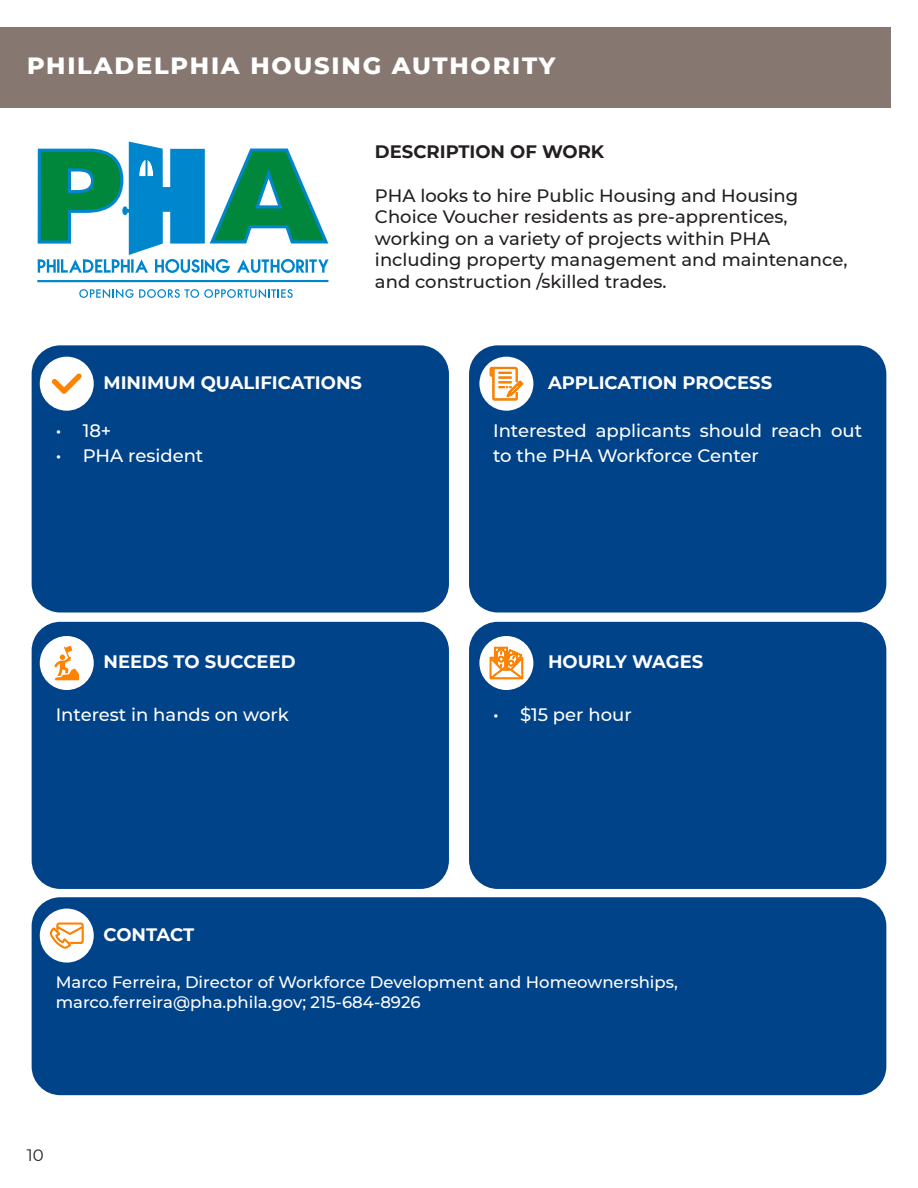
<style>
.page{position:relative;width:918px;height:1188px;background:#fff}
.page>*{position:absolute;margin:0;border:0;box-sizing:border-box;transform-origin:0 0}
.t1{font:800 24px "Montserrat";letter-spacing:.075em;color:#fff}
.t2{font:500 18px/21.6px "Montserrat";color:#231f20}
.t3{font:500 18px/25.5px "Montserrat";color:#fff}
.t4{font:700 18px "Montserrat";color:#fff}
.t5{font:700 18px "Montserrat";color:#231f20}
.t6{font:500 16.5px/19.8px "Montserrat";color:#fff}
.t7{font:16.5px "Montserrat";color:#231f20}
</style>
<div class="page">
<div style="left:0;top:27px;width:891px;height:81px;background:#867770"></div>
<svg style="left:38px;top:142px;width:290px;height:131px"></svg>
<hr style="left:37px;top:280px;width:291px;height:2px;background:#0086cc">
<svg style="left:79px;top:289px;width:214px;height:9px"></svg>
<div style="left:32px;top:345px;width:417px;height:267px;background:#004389;border-radius:29px"></div>
<div style="left:469px;top:345px;width:417px;height:267px;background:#004389;border-radius:29px"></div>
<div style="left:32px;top:622px;width:417px;height:267px;background:#004389;border-radius:29px"></div>
<div style="left:469px;top:622px;width:417px;height:267px;background:#004389;border-radius:29px"></div>
<svg style="left:40px;top:357px;width:54px;height:54px"></svg>
<svg style="left:40px;top:636px;width:54px;height:54px"></svg>
<svg style="left:479px;top:636px;width:54px;height:54px"></svg>
<svg style="left:479px;top:357px;width:54px;height:54px"></svg>
<div style="left:32px;top:897px;width:854px;height:198px;background:#004389;border-radius:29px"></div>
<svg style="left:40px;top:909px;width:54px;height:54px"></svg>
<h1 class="t1" style="left:27px;top:48px;width:530px">PHILADELPHIA HOUSING AUTHORITY</h1>
<p class="t5" style="left:375px;top:139px;width:231px">DESCRIPTION OF WORK</p>
<p class="t2" style="left:375px;top:184px;width:474px">PHA looks to hire Public Housing and Housing Choice Voucher residents as pre-apprentices, working on a variety of projects within PHA including property management and maintenance, and construction /skilled trades.</p>
<p class="t4" style="left:103px;top:370px;width:260px">MINIMUM QUALIFICATIONS</p>
<p class="t4" style="left:548px;top:370px;width:226px">APPLICATION PROCESS</p>
<p class="t3" style="left:56px;top:417px;width:57px">• 18+</p>
<p class="t3" style="left:56px;top:443px;width:149px">• PHA resident</p>
<p class="t3" style="left:493px;top:417px;width:371px">Interested applicants should reach out to the PHA Workforce Center</p>
<p class="t4" style="left:103px;top:649px;width:194px">NEEDS TO SUCCEED</p>
<p class="t4" style="left:548px;top:649px;width:157px">HOURLY WAGES</p>
<p class="t3" style="left:56px;top:701px;width:235px">Interest in hands on work</p>
<p class="t3" style="left:493px;top:701px;width:140px">• $15 per hour</p>
<p class="t4" style="left:103px;top:921px;width:92px">CONTACT</p>
<p class="t6" style="left:56px;top:971px;width:624px">Marco Ferreira, Director of Workforce Development and Homeownerships, marco.ferreira@pha.phila.gov; 215-684-8926</p>
<p class="t7" style="left:27px;top:1144px;width:18px">10</p>
</div>
